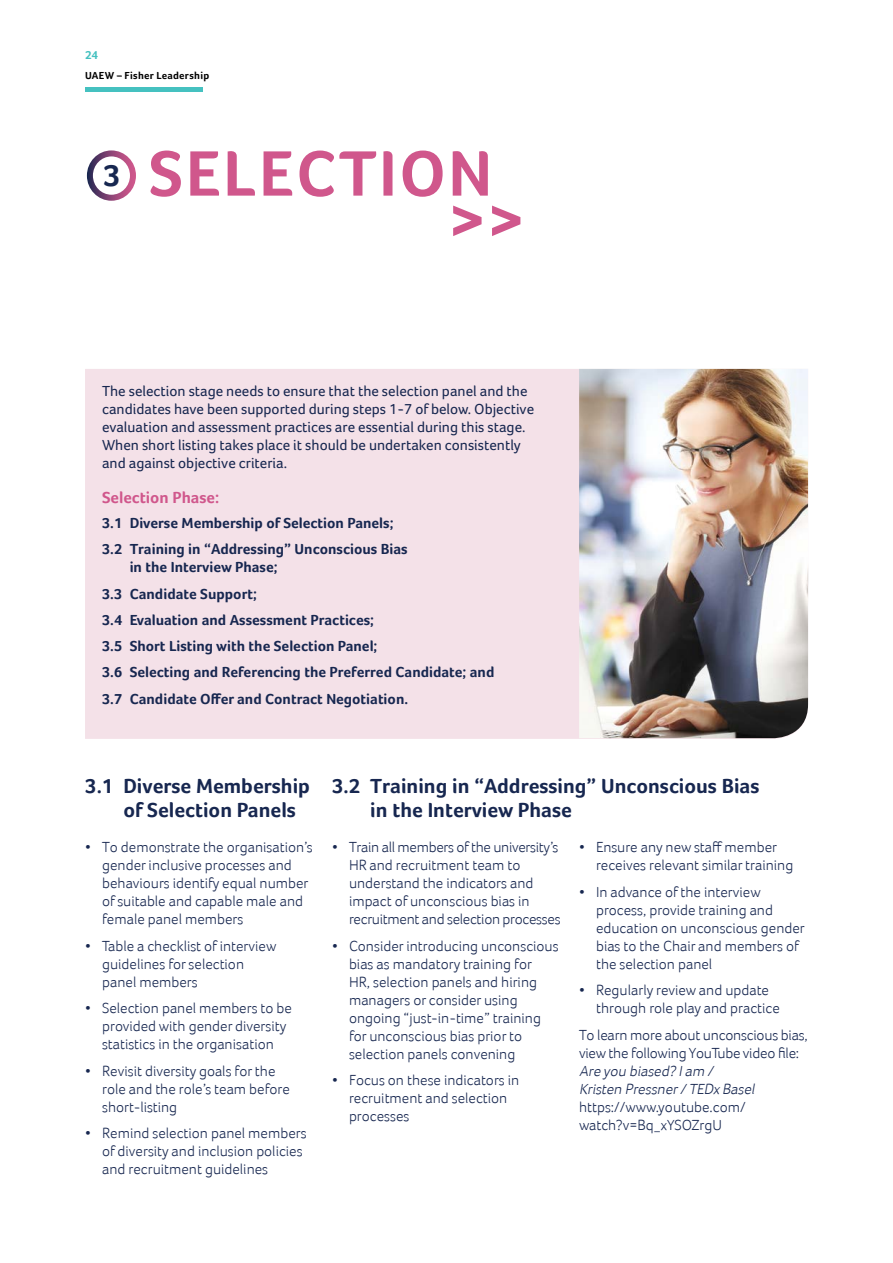
<style>
.page{position:relative;width:893px;height:1263px;background:#fff}
.page>*{position:absolute;margin:0;border:0;box-sizing:border-box;transform-origin:0 0}
.t1{font:700 66px "Foco";letter-spacing:.04em;color:#d0578c}
.t2{font:700 21px/24px "Foco";color:#172750}
.t3{font:700 16.5px "Foco";color:#d0578c}
.t4{font:300 15px/18px "Foco";color:#172750}
.t5{font:700 15px/26.2px "Foco";color:#172750}
.t6{font:15px/18px "Foco";color:#172750}
.t7{font:italic 300 15px/18px "Foco";color:#172750}
.t8{font:700 12px "Foco";color:#45c1c0}
.t9{font:700 10.5px "Foco";letter-spacing:.03em;color:#000}
</style>
<div class="page">
<hr style="left:85px;top:87px;width:118px;height:4px;background:#45c1c0">
<div style="left:85px;top:369px;width:694px;height:370px;background:#f4e1e8"></div>
<svg style="left:90px;top:153px;width:43px;height:45px"></svg>
<div style="left:87px;top:150px;width:49px;height:51px;border:6px solid #fff;border-radius:50%"></div>
<svg style="left:453px;top:206px;width:67px;height:30px"></svg>
<img style="left:579px;top:369px;width:229px;height:369px">
<p class="t8" style="left:85px;top:48px;width:15px">24</p>
<p class="t9" style="left:85px;top:69px;width:126px">UAEW – Fisher Leadership</p>
<h1 class="t1" style="left:104px;top:134px;width:390px"><sup>3</sup> Selection</h1>
<p class="t6" style="left:102px;top:381px;width:434px">The selection stage needs to ensure that the selection panel and the candidates have been supported during steps 1-7 of below. Objective evaluation and assessment practices are essential during this stage.<br>When short listing takes place it should be undertaken consistently and against objective criteria.</p>
<p class="t3" style="left:102px;top:487px;width:119px">Selection Phase:</p>
<p class="t5" style="left:102px;top:510px;width:307px">3.1 Diverse Membership of Selection Panels;<br>3.2 Training in “Addressing” Unconscious Bias</p>
<p class="t5" style="left:102px;top:554px;width:394px;text-indent:28px">in the Interview Phase;<br>3.3 Candidate Support;<br>3.4 Evaluation and Assessment Practices;<br>3.5 Short Listing with the Selection Panel;<br>3.6 Selecting and Referencing the Preferred Candidate; and 3.7 Candidate Offer and Contract Negotiation.</p>
<h2 class="t2" style="left:123px;top:774px;width:188px;text-indent:-38px">3.1 Diverse Membership of Selection Panels</h2>
<p class="t4" style="left:102px;top:838px;width:212px;text-indent:-17px">• To demonstrate the organisation’s gender inclusive processes and behaviours identify equal number of suitable and capable male and female panel members</p>
<p class="t4" style="left:102px;top:936px;width:176px;text-indent:-17px">• Table a checklist of interview guidelines for selection panel members</p>
<p class="t4" style="left:102px;top:999px;width:191px;text-indent:-17px">• Selection panel members to be provided with gender diversity statistics in the organisation</p>
<p class="t4" style="left:102px;top:1061px;width:189px;text-indent:-17px">• Revisit diversity goals for the role and the role’s team before short-listing</p>
<p class="t4" style="left:102px;top:1124px;width:206px;text-indent:-17px">• Remind selection panel members of diversity and inclusion policies and recruitment guidelines</p>
<h2 class="t2" style="left:370px;top:774px;width:391px;text-indent:-38px">3.2 Training in “Addressing” Unconscious Bias in the Interview Phase</h2>
<p class="t4" style="left:349px;top:838px;width:213px;text-indent:-17px">• Train all members of the university’s<br>HR and recruitment team to understand the indicators and impact of unconscious bias in recruitment and selection processes</p>
<p class="t4" style="left:349px;top:936px;width:211px;text-indent:-17px">• Consider introducing unconscious bias as mandatory training for<br>HR, selection panels and hiring managers or consider using ongoing “just-in-time” training for unconscious bias prior to selection panels convening</p>
<p class="t4" style="left:349px;top:1071px;width:172px;text-indent:-17px">• Focus on these indicators in recruitment and selection processes</p>
<p class="t4" style="left:596px;top:838px;width:199px;text-indent:-17px">• Ensure any new staff member receives relevant similar training</p>
<p class="t4" style="left:596px;top:882px;width:210px;text-indent:-17px">• In advance of the interview process, provide training and education on unconscious gender bias to the Chair and members of the selection panel</p>
<p class="t4" style="left:596px;top:981px;width:185px;text-indent:-17px">• Regularly review and update through role play and practice</p>
<p class="t4" style="left:579px;top:1025px;width:230px">To learn more about unconscious bias, view the following YouTube video file:</p>
<p class="t7" style="left:579px;top:1061px;width:180px">Are you biased? Iam /<br>Kristen Pressner/ TEDxBasel</p>
<p class="t4" style="left:579px;top:1097px;width:168px">https://www.youtube.com/ watch?v=Bq_xYSOZrgU</p>
</div>
